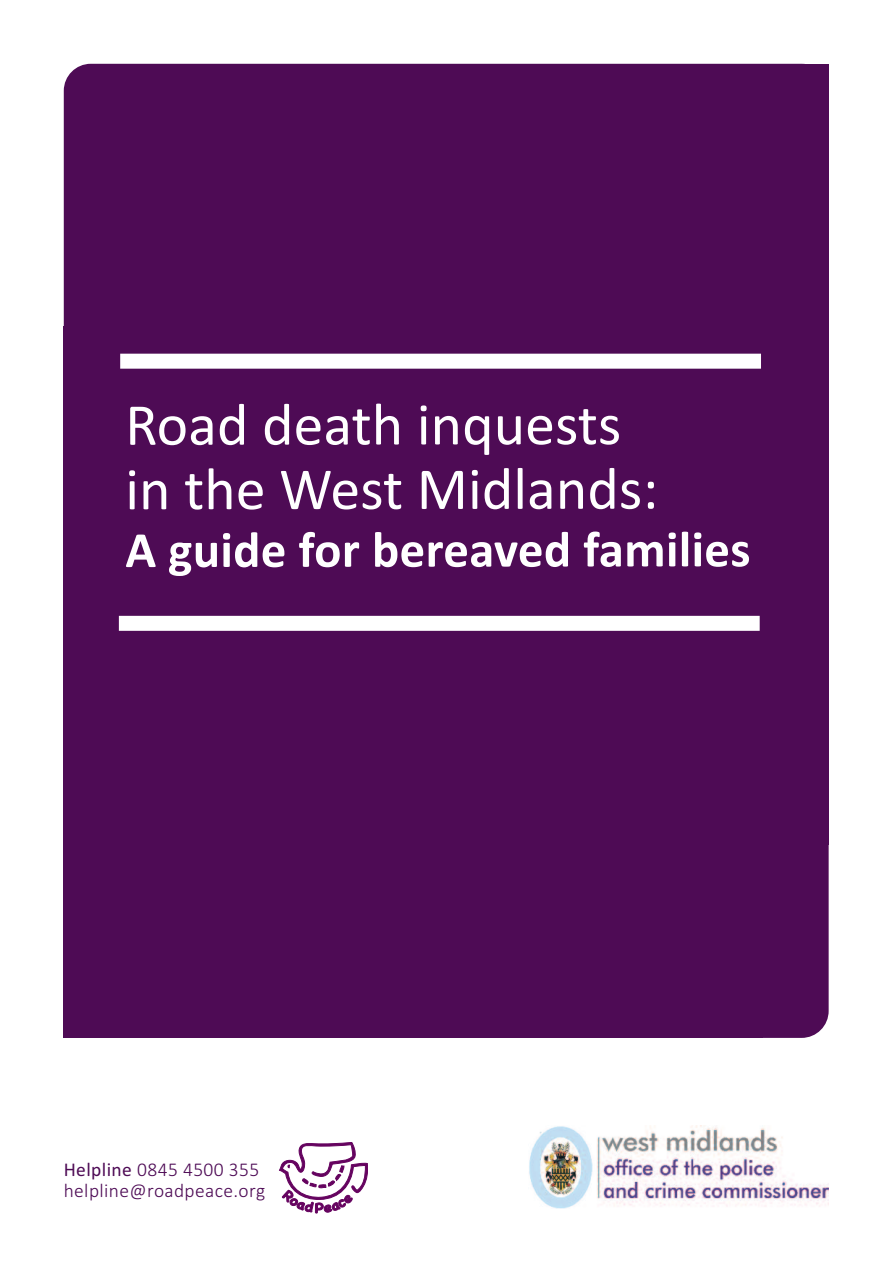
<style>
.page{position:relative;width:893px;height:1263px;background:#fff}
.page>*{position:absolute;margin:0;border:0;box-sizing:border-box;transform-origin:0 0}
.t1{font:60px/64.5px "Calibri";color:#fff}
.t2{font:700 51px "Calibri";letter-spacing:.005em;color:#fff}
.t3{font:300 19.5px/21px "Calibri";letter-spacing:.02em;color:#4e0b55}
.s1{font-weight:400}
</style>
<div class="page">
<div style="left:64px;top:64px;width:765px;height:974px;background:#4e0b55;border-radius:27px"></div>
<div style="left:447px;top:64px;width:382px;height:780px;background:#4e0b55"></div>
<div style="left:64px;top:326px;width:699px;height:712px;background:#4e0b55"></div>
<div style="left:120px;top:354px;width:641px;height:15px;background:#fff"></div>
<div style="left:119px;top:616px;width:641px;height:15px;background:#fff"></div>
<svg style="left:279px;top:1142px;width:89px;height:71px"></svg>
<img style="left:529px;top:1126px;width:299px;height:82px">
<h1 class="t1" style="left:125px;top:391px;width:535px">Road death inquests in the West Midlands:</h1>
<h2 class="t2" style="left:125px;top:519px;width:627px">A guide for bereaved families</h2>
<p class="t3" style="left:64px;top:1158px;width:203px"><span class="s1">Helpline</span> 0845 4500 355 helpline@roadpeace.org</p>
</div>
